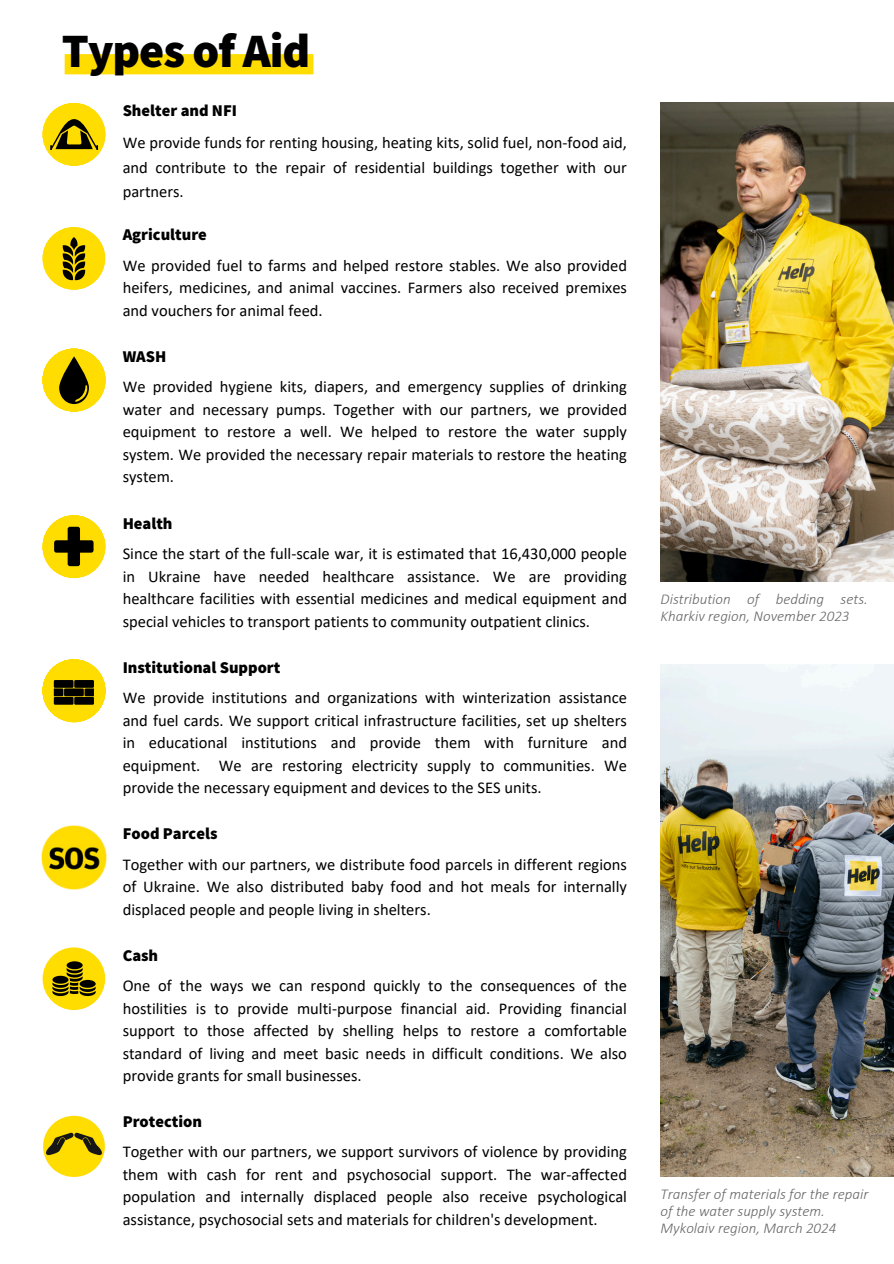
<style>
.page{position:relative;width:894px;height:1264px;background:#fff}
.page>*{position:absolute;margin:0;border:0;box-sizing:border-box;transform-origin:0 0}
.t1{font:900 48px "Source Sans Pro";letter-spacing:-.025em;color:#000}
.t2{font:16.5px/22.5px "Calibri";color:#000;text-align:justify}
.t3{font:900 16.5px "Source Sans Pro";color:#000}
.t4{font:italic 300 15px/16.8px "Calibri";color:#666}
</style>
<div class="page">
<img style="left:660px;top:102px;width:233px;height:479px">
<div style="left:43px;top:227px;width:62px;height:63px;background:#fd0;border-radius:50%"></div>
<svg style="left:62px;top:237px;width:24px;height:43px"></svg>
<div style="left:43px;top:947px;width:62px;height:63px;background:#fd0;border-radius:50%"></div>
<svg style="left:52px;top:961px;width:44px;height:35px"></svg>
<div style="left:43px;top:349px;width:62px;height:62px;background:#fd0;border-radius:50%"></div>
<svg style="left:50px;top:356px;width:48px;height:48px"></svg>
<div style="left:43px;top:515px;width:62px;height:63px;background:#fd0;border-radius:50%"></div>
<svg style="left:54px;top:527px;width:40px;height:39px"></svg>
<div style="left:43px;top:103px;width:62px;height:62px;background:#fd0;border-radius:50%"></div>
<svg style="left:50px;top:119px;width:48px;height:31px"></svg>
<img style="left:43px;top:1115px;width:62px;height:62px">
<img style="left:42px;top:825px;width:64px;height:64px">
<div style="left:43px;top:659px;width:62px;height:63px;background:#fd0;border-radius:50%"></div>
<svg style="left:50px;top:667px;width:48px;height:47px"></svg>
<img style="left:660px;top:664px;width:233px;height:512px">
<div style="left:65px;top:54px;width:248px;height:20px;background:#fd0"></div>
<p class="t1" style="left:62px;top:20px;width:250px">Types of Aid</p>
<p class="t3" style="left:123px;top:100px;width:116px">Shelter and NFI</p>
<p class="t2" style="left:123px;top:131px;width:505px;line-height:24.8px">We provide funds for renting housing, heating kits, solid fuel, non-food aid, and contribute to the repair of residential buildings together with our partners.</p>
<p class="t3" style="left:123px;top:224px;width:86px">Agriculture</p>
<p class="t2" style="left:123px;top:255px;width:505px">We provided fuel to farms and helped restore stables. We also provided heifers, medicines, and animal vaccines. Farmers also received premixes and vouchers for animal feed.</p>
<p class="t3" style="left:123px;top:346px;width:45px">WASH</p>
<p class="t2" style="left:123px;top:377px;width:505px">We provided hygiene kits, diapers, and emergency supplies of drinking water and necessary pumps. Together with our partners, we provided equipment to restore a well. We helped to restore the water supply system. We provided the necessary repair materials to restore the heating system.</p>
<p class="t3" style="left:123px;top:512px;width:51px">Health</p>
<p class="t2" style="left:123px;top:543px;width:505px">Since the start of the full-scale war, it is estimated that 16,430,000 people in Ukraine have needed healthcare assistance. We are providing healthcare facilities with essential medicines and medical equipment and special vehicles to transport patients to community outpatient clinics.</p>
<p class="t3" style="left:123px;top:656px;width:159px">Institutional Support</p>
<p class="t2" style="left:123px;top:687px;width:505px">We provide institutions and organizations with winterization assistance and fuel cards. We support critical infrastructure facilities, set up shelters in educational institutions and provide them with furniture and equipment. We are restoring electricity supply to communities. We provide the necessary equipment and devices to the SES units.</p>
<p class="t3" style="left:123px;top:823px;width:96px">Food Parcels</p>
<p class="t2" style="left:123px;top:854px;width:505px">Together with our partners, we distribute food parcels in different regions of Ukraine. We also distributed baby food and hot meals for internally displaced people and people living in shelters.</p>
<p class="t3" style="left:123px;top:944px;width:37px">Cash</p>
<p class="t2" style="left:123px;top:975px;width:505px">One of the ways we can respond quickly to the consequences of the hostilities is to provide multi-purpose financial aid. Providing financial support to those affected by shelling helps to restore a comfortable standard of living and meet basic needs in difficult conditions. We also provide grants for small businesses.</p>
<p class="t3" style="left:123px;top:1110px;width:81px">Protection</p>
<p class="t2" style="left:123px;top:1142px;width:505px">Together with our partners, we support survivors of violence by providing them with cash for rent and psychosocial support. The war-affected population and internally displaced people also receive psychological assistance, psychosocial sets and materials for children's development.</p>
<p class="t4" style="left:660px;top:592px;width:209px">Distribution of bedding sets.<br>Kharkiv region, November 2023</p>
<p class="t4" style="left:660px;top:1186px;width:209px">Transfer of materials for the repair of the water supply system.<br>Mykolaiv region, March 2024</p>
</div>
